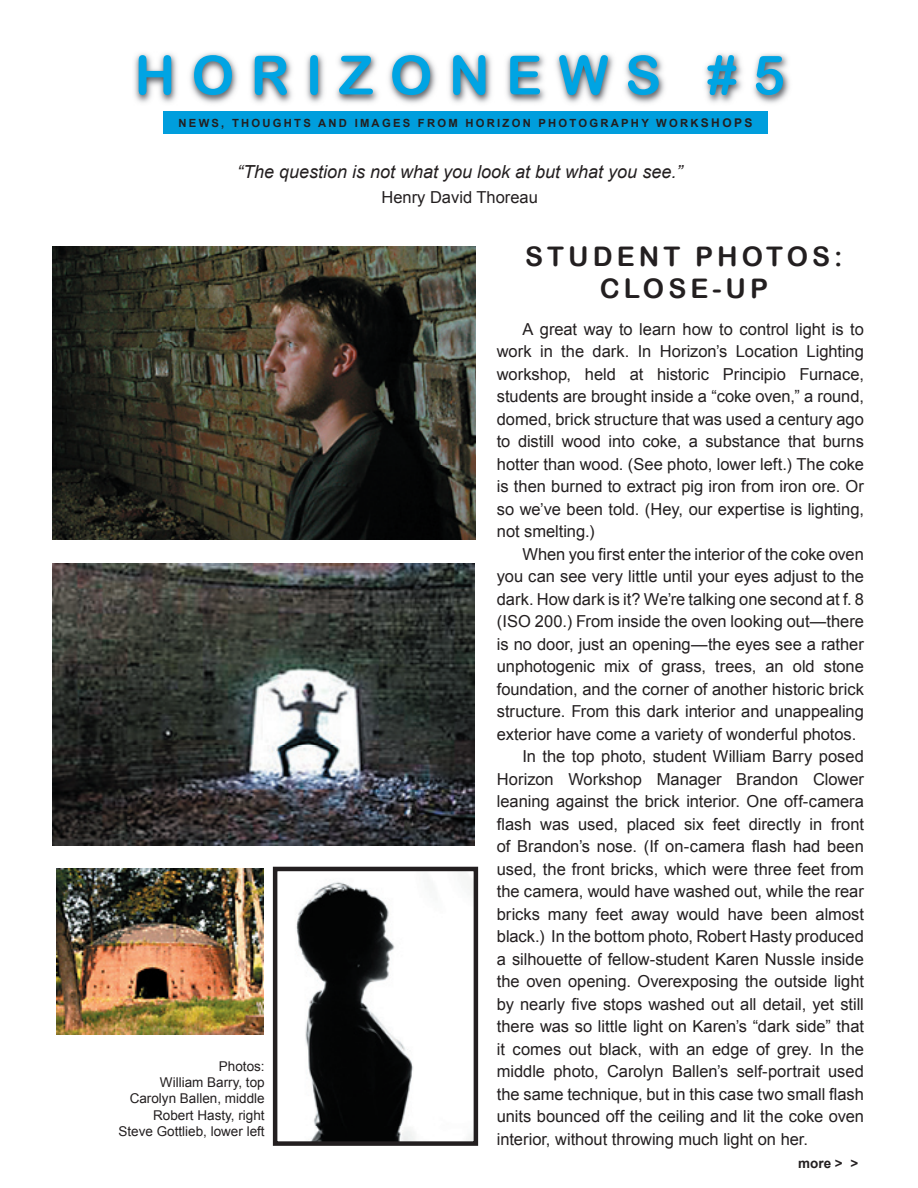
<style>
.page{position:relative;width:918px;height:1188px;background:#fff}
.page>*{position:absolute;margin:0;border:0;box-sizing:border-box;transform-origin:0 0}
.t1{font:54px "Arial Rounded MT Bold";letter-spacing:.3em;color:#00a4e3}
.t2{font:27px/32.4px "Arial Rounded MT Bold";letter-spacing:.15em;color:#231f20;text-align:center}
.t3{font:italic 18px "Arial";color:#231f20}
.t4{font:16.5px/22.5px "Arial";letter-spacing:-.005em;color:#231f20;text-align:justify}
.t5{font:13.5px/16.2px "Arial";color:#231f20;text-align:right}
.t6{font:700 13.5px "Arial";color:#231f20}
.t7{font:700 11.25px "Arial";letter-spacing:.2em;color:#231f20}
.s1{font-size:12px}
</style>
<div class="page">
<img style="left:134px;top:52px;width:656px;height:52px">
<div style="left:163px;top:111px;width:605px;height:23px;background:#009edd"></div>
<img style="left:296px;top:882px;width:177px;height:259px">
<div style="left:273px;top:867px;width:205px;height:279px;border:4px solid #231f20"></div>
<img style="left:53px;top:246px;width:422px;height:294px">
<img style="left:56px;top:868px;width:208px;height:167px">
<img style="left:53px;top:564px;width:421px;height:282px">
<h1 class="t1" style="left:134px;top:43px;width:652px">HORIZONEWS #5</h1>
<p class="t7" style="left:179px;top:117px;width:575px">NEWS, THOUGHTS AND IMAGES FROM HORIZON PHOTOGRAPHY WORK<span class="s1">SHOPS</span></p>
<p class="t3" style="left:237px;top:162px;width:447px">“The question is not what you look at but what you see.”</p>
<p class="t4" style="left:381px;top:186px;width:158px">Henry David Thoreau</p>
<p class="t5" style="left:118px;top:1058px;width:148px">Photos:<br>William Barry, top<br>Carolyn Ballen, middle<br>Robert Hasty, right<br>Steve Gottlieb, lower left</p>
<h2 class="t2" style="left:525px;top:240px;width:319px">STUDENT PHOTOS:<br>CLOSE-UP</h2>
<p class="t4" style="left:497px;top:317px;width:369px;text-indent:26px">A great way to learn how to control light is to work in the dark. In Horizon’s Location Lighting workshop, held at historic Principio Furnace, students are brought inside a “coke oven,” a round, domed, brick structure that was used a century ago to distill wood into coke, a substance that burns hotter than wood. (See photo, lower left.) The coke is then burned to extract pig iron from iron ore. Or so we’ve been told. (Hey, our expertise is lighting, not smelting.)</p>
<p class="t4" style="left:522px;top:542px;width:343px">When you first enter the interior of the coke oven</p>
<p class="t4" style="left:497px;top:565px;width:369px">you can see very little until your eyes adjust to the</p>
<p class="t4" style="left:497px;top:587px;width:369px">dark. How dark is it? We’re talking one second at f. 8</p>
<p class="t4" style="left:497px;top:610px;width:369px">(ISO 200.) From inside the oven looking out—there</p>
<p class="t4" style="left:497px;top:632px;width:369px">is no door, just an opening—the eyes see a rather</p>
<p class="t4" style="left:497px;top:655px;width:369px">unphotogenic mix of grass, trees, an old stone</p>
<p class="t4" style="left:497px;top:677px;width:369px">foundation, and the corner of another historic brick</p>
<p class="t4" style="left:497px;top:700px;width:369px">structure. From this dark interior and unappealing</p>
<p class="t4" style="left:497px;top:722px;width:361px">exterior have come a variety of wonderful photos.</p>
<p class="t4" style="left:522px;top:745px;width:343px">In the top photo, student William Barry posed</p>
<p class="t4" style="left:497px;top:767px;width:369px">Horizon Workshop Manager Brandon Clower</p>
<p class="t4" style="left:497px;top:790px;width:369px">leaning against the brick interior. One off-camera</p>
<p class="t4" style="left:497px;top:812px;width:369px">flash was used, placed six feet directly in front</p>
<p class="t4" style="left:497px;top:835px;width:369px">of Brandon’s nose. (If on-camera flash had been</p>
<p class="t4" style="left:497px;top:857px;width:369px">used, the front bricks, which were three feet from</p>
<p class="t4" style="left:497px;top:880px;width:369px">the camera, would have washed out, while the rear</p>
<p class="t4" style="left:497px;top:902px;width:369px">bricks many feet away would have been almost</p>
<p class="t4" style="left:497px;top:925px;width:369px">black.) In the bottom photo, Robert Hasty produced</p>
<p class="t4" style="left:497px;top:947px;width:369px">a silhouette of fellow-student Karen Nussle inside</p>
<p class="t4" style="left:497px;top:970px;width:369px">the oven opening. Overexposing the outside light</p>
<p class="t4" style="left:497px;top:992px;width:369px">by nearly five stops washed out all detail, yet still</p>
<p class="t4" style="left:497px;top:1015px;width:369px">there was so little light on Karen’s “dark side” that</p>
<p class="t4" style="left:497px;top:1037px;width:369px">it comes out black, with an edge of grey. In the</p>
<p class="t4" style="left:497px;top:1060px;width:369px">middle photo, Carolyn Ballen’s self-portrait used</p>
<p class="t4" style="left:497px;top:1082px;width:369px">the same technique, but in this case two small flash</p>
<p class="t4" style="left:497px;top:1105px;width:369px">units bounced off the ceiling and lit the coke oven</p>
<p class="t4" style="left:497px;top:1127px;width:313px">interior, without throwing much light on her.</p>
<p class="t6" style="left:798px;top:1156px;width:62px">more &gt; &gt;</p>
</div>
